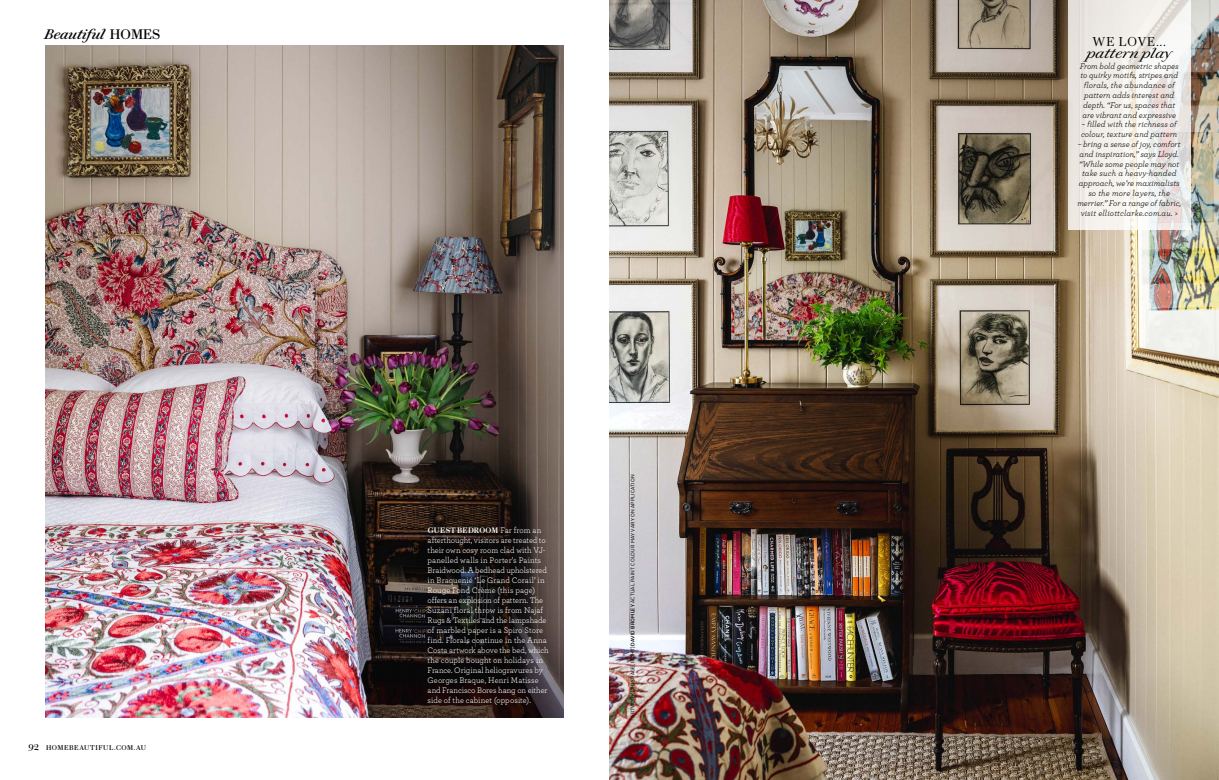
<style>
.page{position:relative;width:1219px;height:780px;background:#fff}
.page>*{position:absolute;margin:0;border:0;box-sizing:border-box;transform-origin:0 0}
.t1{font:italic 14px "Chiswick Text";color:#000}
.t2{font:italic 300 14px "Chiswick Text";letter-spacing:.01em;color:#000;scale:1.1 1}
.t3{font:300 13px "Chiswick Text";letter-spacing:.07em;color:#000}
.t4{font:8.5px/10px "Archer";color:#fff}
.t5{font:italic 8.5px/9.8px "Archer";color:#000;text-align:center}
.t6{font:600 8px "Chiswick Text";letter-spacing:.025em;color:#fff}
.t7{font:7px "Chiswick Text";letter-spacing:.07em;color:#000}
.t8{font:6px "Texta Narrow Alt";letter-spacing:.025em;color:#000}
.s1{font-style:normal}
.s2{font-size:9px}
.s3{font-family:"Archer";font-weight:400;font-size:8.5px}
.s4{font-weight:700}
</style>
<div class="page">
<img style="left:610px;top:0;width:609px;height:780px">
<img style="left:45px;top:45px;width:518px;height:672px">
<svg style="left:1068px;top:0;width:123px;height:230px;fill:#f0ede8"></svg>
<h1 class="t1" style="left:45px;top:23px;width:117px">Beautiful <span class="s1">HOMES</span></h1>
<h2 class="t3" style="left:1093px;top:32px;width:75px">WE LOVE...</h2>
<h1 class="t2" style="left:1086px;top:42px;width:79px">pattern play</h1>
<p class="t5" style="left:1080px;top:60px;width:101px">From bold geometric shapes to quirky motifs, stripes and florals, the abundance of pattern adds interest and depth. “For us, spaces that are vibrant and expressive</p>
<p class="t5" style="left:1081px;top:119px;width:98px;text-align:left">– filled with the richness of colour, texture and pattern</p>
<p class="t5" style="left:1077px;top:139px;width:105px">– bring a sense of joy, comfort and inspiration,” says Lloyd. “While some people may not take such a heavy-handed approach, we’re maximalists so the more layers, the merrier.” For a range of fabric, visit elliottclarke.com.au. <span class="s1">&gt;</span></p>
<p class="t7" style="left:28px;top:742px;width:119px"><span class="s2">92</span> HOMEBEAUTIFUL.COM.AU</p>
<p class="t6" style="left:428px;top:524px;width:115px">GUEST BEDROOM <span class="s3">Far from an</span></p>
<p class="t4" style="left:428px;top:535px;width:123px">afterthought, visitors are treated to their own cosy room clad with VJ&shy;panelled walls in Porter’s Paints Braidwood. A bedhead upholstered in Braquenié ‘Le Grand Corail’ in Rouge Fond Crème (this page) offers an explosion of pattern. The Suzani floral throw is from Najaf Rugs &amp; Textiles and the lampshade of marbled paper is a Spiro Store find. Florals continue in the Anna Costa artwork above the bed, which the couple bought on holidays in France. Original heliogravures by Georges Braque, Henri Matisse and Francisco Bores hang on either side of the cabinet (opposite).</p>
<p class="t8" style="left:629px;top:717px;width:244px;rotate:-90deg">ARTWORK (THIS PAGE, RIGHT) <span class="s4">DAVID BROMLEY</span> ACTUAL PAINT COLOUR MAY VARY ON APPLICATION</p>
</div>
